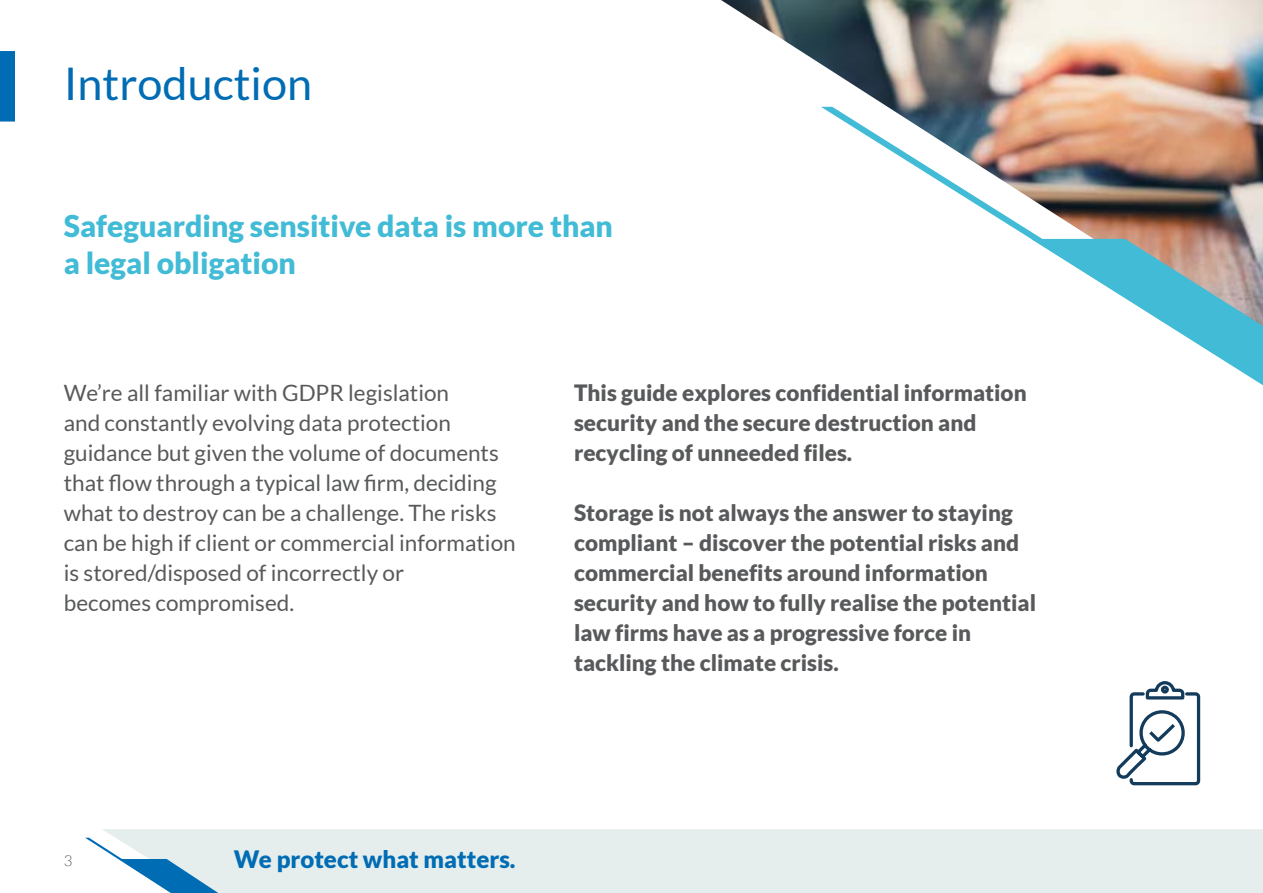
<style>
.page{position:relative;width:1263px;height:893px;background:#fff}
.page>*{position:absolute;margin:0;border:0;box-sizing:border-box;transform-origin:0 0}
.t1{font:45px "Lato";color:#006cb4}
.t2{font:900 30px/37.5px "Lato";color:#41bbd6}
.t3{font:900 24px "Lato";color:#006cb4}
.t4{font:900 22.5px/30px "Lato";color:#58595b}
.t5{font:22.5px/30px "Lato";color:#58595b}
.t6{font:300 15px "Lato";color:#58595b}
</style>
<div class="page">
<div style="left:103px;top:829px;width:1160px;height:64px;background:#e5eded"></div>
<svg style="left:85px;top:838px;width:230px;height:55px"></svg>
<img style="left:721px;top:0;width:542px;height:239px">
<img style="left:821px;top:107px;width:417px;height:132px">
<svg style="left:1031px;top:239px;width:232px;height:146px"></svg>
<svg style="left:1116px;top:681px;width:85px;height:105px"></svg>
<div style="left:0;top:51px;width:15px;height:71px;background:#006cb4"></div>
<h1 class="t1" style="left:64px;top:59px;width:250px">Introduction</h1>
<h2 class="t2" style="left:64px;top:206px;width:551px">Safeguarding sensitive data is more than a legal obligation</h2>
<p class="t5" style="left:64px;top:377px;width:453px">We’re all familiar with GDPR legislation<br>and constantly evolving data protection guidance but given the volume of documents that flow through a typical law firm, deciding what to destroy can be a challenge. The risks can be high if client or commercial information is stored/disposed of incorrectly or<br>becomes compromised.</p>
<p class="t4" style="left:574px;top:377px;width:454px">This guide explores confidential information security and the secure destruction and recycling of unneeded files.</p>
<p class="t4" style="left:574px;top:497px;width:464px">Storage is not always the answer to staying compliant – discover the potential risks and commercial benefits around information security and how to fully realise the potential law firms have as a progressive force in tackling the climate crisis.</p>
<p class="t6" style="left:64px;top:853px;width:10px">3</p>
<p class="t3" style="left:234px;top:845px;width:283px">We protect what matters.</p>
</div>
